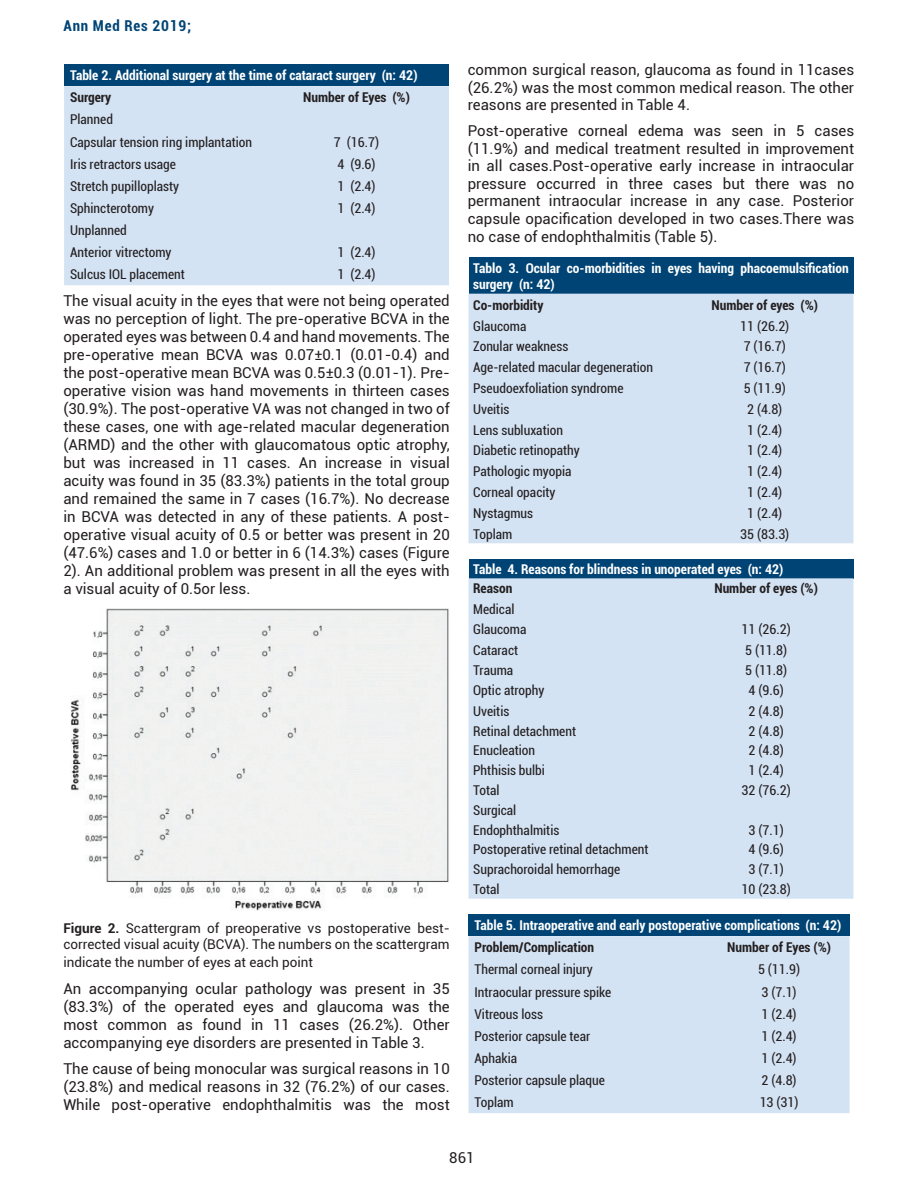
<style>
.page{position:relative;width:918px;height:1188px;background:#fff}
.page>*{position:absolute;margin:0;border:0;box-sizing:border-box;transform-origin:0 0}
.t1{font:15px/18px "Roboto";color:#231f20;text-align:justify}
.t2{font:700 condensed 15px "Roboto";letter-spacing:.05em;color:#004475}
.t3{font:condensed 13.5px/22.2px "Roboto";color:#231f20}
.t4{font:700 condensed 13.5px/16.2px "Roboto";color:#fff}
.t5{font:13.5px/16.2px "Roboto";color:#231f20}
.t6{font:700 condensed 13.5px "Roboto";color:#231f20}
.s1{font-weight:700}
</style>
<div class="page">
<div style="left:64px;top:65px;width:385px;height:21px;background:#004475"></div>
<div style="left:64px;top:86px;width:385px;height:199px;background:#d4e3f4"></div>
<div style="left:469px;top:257px;width:384px;height:37px;background:#004475"></div>
<div style="left:469px;top:294px;width:384px;height:249px;background:#d4e3f4"></div>
<div style="left:469px;top:559px;width:384px;height:19px;background:#004475"></div>
<div style="left:469px;top:578px;width:384px;height:321px;background:#d4e3f4"></div>
<div style="left:469px;top:915px;width:381px;height:21px;background:#004475"></div>
<div style="left:469px;top:936px;width:381px;height:177px;background:#d4e3f4"></div>
<img style="left:70px;top:608px;width:379px;height:303px">
<p class="t2" style="left:64px;top:15px;width:129px">Ann Med Res 2019;</p>
<p class="t4" style="left:70px;top:67px;width:349px">Table 2. Additional surgery at the time of cataract surgery (n: 42)</p>
<p class="t6" style="left:70px;top:88px;width:43px">Surgery</p>
<p class="t6" style="left:303px;top:88px;width:108px">Number of Eyes (%)</p>
<p class="t3" style="left:70px;top:108px;width:184px">Planned<br>Capsular tension ring implantation</p>
<p class="t3" style="left:334px;top:130px;width:47px">7 (16.7)</p>
<p class="t3" style="left:70px;top:152px;width:107px">Iris retractors usage</p>
<p class="t3" style="left:337px;top:152px;width:40px">4 (9.6)</p>
<p class="t3" style="left:70px;top:174px;width:111px">Stretch pupilloplasty</p>
<p class="t3" style="left:337px;top:174px;width:40px">1 (2.4)</p>
<p class="t3" style="left:70px;top:197px;width:86px">Sphincterotomy</p>
<p class="t3" style="left:337px;top:197px;width:40px">1 (2.4)</p>
<p class="t3" style="left:70px;top:219px;width:103px">Unplanned<br>Anterior vitrectomy</p>
<p class="t3" style="left:337px;top:241px;width:40px">1 (2.4)</p>
<p class="t3" style="left:70px;top:263px;width:116px">Sulcus IOL placement</p>
<p class="t3" style="left:337px;top:263px;width:40px">1 (2.4)</p>
<p class="t1" style="left:63px;top:291px;width:388px">The visual acuity in the eyes that were not being operated was no perception of light. The pre-operative BCVA in the operated eyes was between 0.4 and hand movements. The pre-operative mean BCVA was 0.07±0.1 (0.01-0.4) and the post-operative mean BCVA was 0.5±0.3 (0.01-1). Pre&shy;operative vision was hand movements in thirteen cases (30.9%). The post-operative VA was not changed in two of these cases, one with age-related macular degeneration (ARMD) and the other with glaucomatous optic atrophy, but was increased in 11 cases. An increase in visual acuity was found in 35 (83.3%) patients in the total group and remained the same in 7 cases (16.7%). No decrease in BCVA was detected in any of these patients. A post&shy;operative visual acuity of 0.5 or better was present in 20 (47.6%) cases and 1.0 or better in 6 (14.3%) cases (Figure 2). An additional problem was present in all the eyes with a visual acuity of 0.5or less.</p>
<p class="t5" style="left:63px;top:919px;width:388px"><span class="s1">Figure 2.</span> Scattergram of preoperative vs postoperative best&shy;corrected visual acuity (BCVA). The numbers on the scattergram</p>
<p class="t5" style="left:63px;top:954px;width:251px">indicate the number of eyes at each point</p>
<p class="t1" style="left:63px;top:979px;width:388px">An accompanying ocular pathology was present in 35 (83.3%) of the operated eyes and glaucoma was the most common as found in 11 cases (26.2%). Other accompanying eye disorders are presented in Table 3.</p>
<p class="t1" style="left:63px;top:1059px;width:388px">The cause of being monocular was surgical reasons in 10 (23.8%) and medical reasons in 32 (76.2%) of our cases.<br>While post-operative endophthalmitis was the most</p>
<p class="t1" style="left:468px;top:60px;width:388px;line-height:17.5px">common surgical reason, glaucoma as found in 11cases (26.2%) was the most common medical reason. The other reasons are presented in Table 4.</p>
<p class="t1" style="left:468px;top:122px;width:388px;line-height:17.5px">Post-operative corneal edema was seen in 5 cases (11.9%) and medical treatment resulted in improvement in all cases.Post-operative early increase in intraocular pressure occurred in three cases but there was no permanent intraocular increase in any case. Posterior capsule opacification developed in two cases.There was no case of endophthalmitis (Table 5).</p>
<p class="t4" style="left:473px;top:259px;width:377px">Tablo 3. Ocular co-morbidities in eyes having phacoemulsification surgery (n: 42)</p>
<p class="t6" style="left:473px;top:296px;width:72px">Co-morbidity</p>
<p class="t6" style="left:712px;top:296px;width:108px">Number of eyes (%)</p>
<p class="t3" style="left:473px;top:314px;width:55px">Glaucoma</p>
<p class="t3" style="left:740px;top:314px;width:51px">11 (26.2)</p>
<p class="t3" style="left:473px;top:335px;width:97px">Zonular weakness</p>
<p class="t3" style="left:744px;top:335px;width:44px">7 (16.7)</p>
<p class="t3" style="left:473px;top:356px;width:182px">Age-related macular degeneration</p>
<p class="t3" style="left:744px;top:356px;width:44px">7 (16.7)</p>
<p class="t3" style="left:473px;top:377px;width:152px">Pseudoexfoliation syndrome</p>
<p class="t3" style="left:744px;top:377px;width:44px">5 (11.9)</p>
<p class="t3" style="left:473px;top:397px;width:38px">Uveitis</p>
<p class="t3" style="left:747px;top:397px;width:37px">2 (4.8)</p>
<p class="t3" style="left:473px;top:418px;width:91px">Lens subluxation</p>
<p class="t3" style="left:747px;top:418px;width:37px">1 (2.4)</p>
<p class="t3" style="left:473px;top:439px;width:108px">Diabetic retinopathy</p>
<p class="t3" style="left:747px;top:439px;width:37px">1 (2.4)</p>
<p class="t3" style="left:473px;top:460px;width:100px">Pathologic myopia</p>
<p class="t3" style="left:747px;top:460px;width:37px">1 (2.4)</p>
<p class="t3" style="left:473px;top:481px;width:84px">Corneal opacity</p>
<p class="t3" style="left:747px;top:481px;width:37px">1 (2.4)</p>
<p class="t3" style="left:473px;top:501px;width:62px">Nystagmus</p>
<p class="t3" style="left:747px;top:501px;width:37px">1 (2.4)</p>
<p class="t3" style="left:473px;top:522px;width:41px">Toplam</p>
<p class="t3" style="left:740px;top:522px;width:51px">35 (83.3)</p>
<p class="t4" style="left:473px;top:560px;width:312px">Table 4. Reasons for blindness in unoperated eyes (n: 42)</p>
<p class="t6" style="left:473px;top:579px;width:41px">Reason</p>
<p class="t6" style="left:714px;top:579px;width:105px">Number of eyes (%)</p>
<p class="t3" style="left:473px;top:598px;width:55px;line-height:20.4px">Medical<br>Glaucoma</p>
<p class="t3" style="left:742px;top:618px;width:51px">11 (26.2)</p>
<p class="t3" style="left:473px;top:638px;width:46px">Cataract</p>
<p class="t3" style="left:745px;top:638px;width:44px">5 (11.8)</p>
<p class="t3" style="left:473px;top:659px;width:42px">Trauma</p>
<p class="t3" style="left:745px;top:659px;width:44px">5 (11.8)</p>
<p class="t3" style="left:473px;top:679px;width:73px">Optic atrophy</p>
<p class="t3" style="left:749px;top:679px;width:37px">4 (9.6)</p>
<p class="t3" style="left:473px;top:700px;width:38px">Uveitis</p>
<p class="t3" style="left:749px;top:700px;width:37px">2 (4.8)</p>
<p class="t3" style="left:473px;top:719px;width:104px">Retinal detachment</p>
<p class="t3" style="left:749px;top:719px;width:37px">2 (4.8)</p>
<p class="t3" style="left:473px;top:739px;width:63px">Enucleation</p>
<p class="t3" style="left:749px;top:739px;width:37px">2 (4.8)</p>
<p class="t3" style="left:473px;top:759px;width:73px">Phthisis bulbi</p>
<p class="t3" style="left:749px;top:759px;width:37px">1 (2.4)</p>
<p class="t3" style="left:473px;top:779px;width:28px">Total</p>
<p class="t3" style="left:742px;top:779px;width:51px">32 (76.2)</p>
<p class="t3" style="left:473px;top:800px;width:88px;line-height:19.8px">Surgical<br>Endophthalmitis</p>
<p class="t3" style="left:749px;top:818px;width:37px">3 (7.1)</p>
<p class="t3" style="left:473px;top:838px;width:177px">Postoperative retinal detachment</p>
<p class="t3" style="left:749px;top:838px;width:37px">4 (9.6)</p>
<p class="t3" style="left:473px;top:858px;width:148px">Suprachoroidal hemorrhage</p>
<p class="t3" style="left:749px;top:858px;width:37px">3 (7.1)</p>
<p class="t3" style="left:473px;top:878px;width:28px">Total</p>
<p class="t3" style="left:742px;top:878px;width:51px">10 (23.8)</p>
<p class="t4" style="left:475px;top:917px;width:368px">Table 5. Intraoperative and early postoperative complications (n: 42)</p>
<p class="t6" style="left:475px;top:938px;width:121px">Problem/Complication</p>
<p class="t6" style="left:727px;top:938px;width:105px">Number of Eyes (%)</p>
<p class="t3" style="left:475px;top:958px;width:120px">Thermal corneal injury</p>
<p class="t3" style="left:758px;top:958px;width:44px">5 (11.9)</p>
<p class="t3" style="left:475px;top:980px;width:138px">Intraocular pressure spike</p>
<p class="t3" style="left:762px;top:980px;width:37px">3 (7.1)</p>
<p class="t3" style="left:475px;top:1002px;width:70px">Vitreous loss</p>
<p class="t3" style="left:762px;top:1002px;width:37px">1 (2.4)</p>
<p class="t3" style="left:475px;top:1024px;width:117px">Posterior capsule tear</p>
<p class="t3" style="left:762px;top:1024px;width:37px">1 (2.4)</p>
<p class="t3" style="left:475px;top:1047px;width:44px">Aphakia</p>
<p class="t3" style="left:762px;top:1047px;width:37px">1 (2.4)</p>
<p class="t3" style="left:475px;top:1069px;width:132px">Posterior capsule plaque</p>
<p class="t3" style="left:762px;top:1069px;width:37px">2 (4.8)</p>
<p class="t3" style="left:475px;top:1091px;width:41px">Toplam</p>
<p class="t3" style="left:760px;top:1091px;width:40px">13 (31)</p>
<p class="t1" style="left:449px;top:1148px;width:27px">861</p>
</div>
